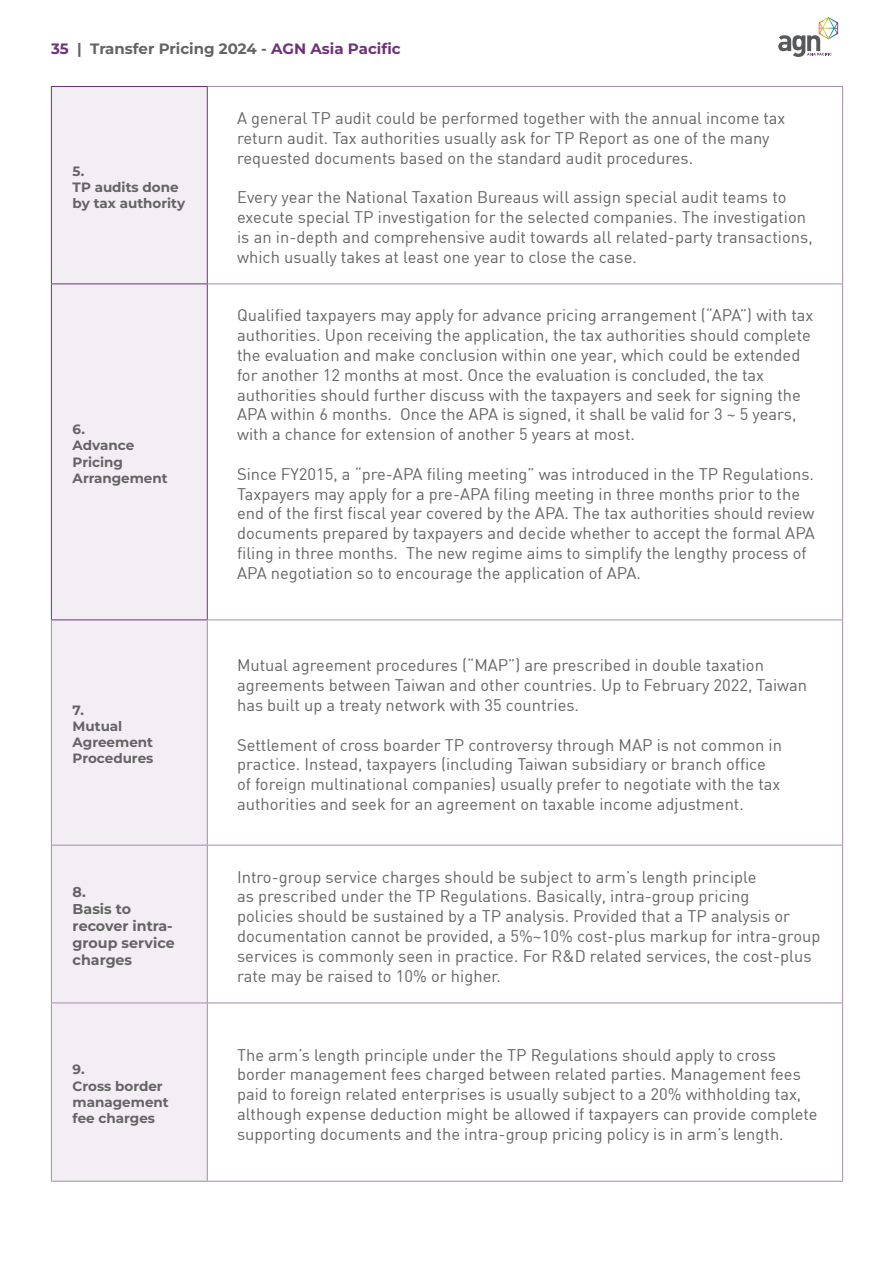
<style>
.page{position:relative;width:893px;height:1263px;background:#fff}
.page>*{position:absolute;margin:0;border:0;box-sizing:border-box;transform-origin:0 0}
.t1{font:16.5px/19.8px "DIN";color:#646464}
.t2{font:700 15px "Montserrat";color:#646464}
.t3{font:700 14.25px/17.1px "Montserrat";color:#646464}
.t4{font:700 13.5px/16.2px "Montserrat";color:#646464}
.s1{color:#6f327a}
</style>
<div class="page">
<svg style="left:778px;top:17px;width:60px;height:40px"></svg>
<div style="left:52px;top:87px;width:155px;height:1094px;background:#f2eef3"></div>
<hr style="left:208px;top:86px;width:635px;height:1px;background:#a989ad">
<hr style="left:842px;top:87px;width:1px;height:196px;background:#a989ad">
<hr style="left:208px;top:283px;width:635px;height:1px;background:#a989ad">
<hr style="left:842px;top:284px;width:1px;height:335px;background:#a989ad">
<hr style="left:207px;top:619px;width:636px;height:1px;background:#a989ad">
<hr style="left:842px;top:620px;width:1px;height:225px;background:#a989ad">
<hr style="left:207px;top:845px;width:636px;height:1px;background:#a989ad">
<hr style="left:842px;top:845px;width:1px;height:157px;background:#a989ad">
<hr style="left:207px;top:1002px;width:636px;height:1px;background:#a989ad">
<hr style="left:842px;top:1003px;width:1px;height:178px;background:#a989ad">
<hr style="left:207px;top:1181px;width:636px;height:1px;background:#a989ad">
<hr style="left:51px;top:86px;width:157px;height:1px;background:#6f327a">
<hr style="left:51px;top:87px;width:1px;height:196px;background:#6f327a">
<hr style="left:207px;top:87px;width:1px;height:196px;background:#6f327a">
<hr style="left:51px;top:283px;width:157px;height:1px;background:#6f327a">
<hr style="left:51px;top:284px;width:1px;height:335px;background:#6f327a">
<hr style="left:207px;top:284px;width:1px;height:335px;background:#6f327a">
<hr style="left:51px;top:619px;width:156px;height:1px;background:#6f327a">
<hr style="left:51px;top:845px;width:1px;height:157px;background:#a989ad">
<hr style="left:207px;top:845px;width:1px;height:157px;background:#a989ad">
<hr style="left:51px;top:620px;width:1px;height:225px;background:#a989ad">
<hr style="left:207px;top:620px;width:1px;height:225px;background:#a989ad">
<hr style="left:51px;top:845px;width:156px;height:1px;background:#a989ad">
<hr style="left:51px;top:1002px;width:156px;height:1px;background:#a989ad">
<hr style="left:51px;top:1003px;width:1px;height:178px;background:#a989ad">
<hr style="left:207px;top:1003px;width:1px;height:178px;background:#a989ad">
<hr style="left:51px;top:1181px;width:156px;height:1px;background:#a989ad">
<p class="t2" style="left:51px;top:39px;width:351px"><span class="s1">35</span> | Transfer Pricing 2024 - <span class="s1">AGN Asia Pacific</span></p>
<p class="t4" style="left:73px;top:162px;width:114px">5.<br>TP audits done by tax authority</p>
<p class="t4" style="left:73px;top:421px;width:97px">6.<br>Advance<br>Pricing<br>Arrangement</p>
<p class="t4" style="left:73px;top:701px;width:82px">7.<br>Mutual<br>Agreement<br>Procedures</p>
<p class="t3" style="left:73px;top:883px;width:104px">8.<br>Basis to recover intra&shy;group service charges</p>
<p class="t4" style="left:73px;top:1061px;width:98px">9.<br>Cross border management fee charges</p>
<p class="t1" style="left:237px;top:108px;width:550px">A general TP audit could be performed together with the annual income tax return audit. Tax authorities usually ask for TP Report as one of the many requested documents based on the standard audit procedures.</p>
<p class="t1" style="left:237px;top:187px;width:577px">Every year the National Taxation Bureaus will assign special audit teams to execute special TP investigation for the selected companies. The investigation is an in-depth and comprehensive audit towards all related-party transactions, which usually takes at least one year to close the case.</p>
<p class="t1" style="left:237px;top:305px;width:578px">Qualified taxpayers may apply for advance pricing arrangement (“APA”) with tax authorities. Upon receiving the application, the tax authorities should complete the evaluation and make conclusion within one year, which could be extended for another 12 months at most. Once the evaluation is concluded, the tax authorities should further discuss with the taxpayers and seek for signing the APA within 6 months. Once the APA is signed, it shall be valid for 3 ~ 5 years, with a chance for extension of another 5 years at most.</p>
<p class="t1" style="left:237px;top:464px;width:579px">Since FY2015, a “pre-APA filing meeting” was introduced in the TP Regulations.<br>Taxpayers may apply for a pre-APA filing meeting in three months prior to the end of the first fiscal year covered by the APA. The tax authorities should review documents prepared by taxpayers and decide whether to accept the formal APA filing in three months. The new regime aims to simplify the lengthy process of APA negotiation so to encourage the application of APA.</p>
<p class="t1" style="left:237px;top:655px;width:572px">Mutual agreement procedures (“MAP”) are prescribed in double taxation agreements between Taiwan and other countries. Up to February 2022, Taiwan has built up a treaty network with 35 countries.</p>
<p class="t1" style="left:237px;top:734px;width:546px">Settlement of cross boarder TP controversy through MAP is not common in practice. Instead, taxpayers (including Taiwan subsidiary or branch office of foreign multinational companies) usually prefer to negotiate with the tax authorities and seek for an agreement on taxable income adjustment.</p>
<p class="t1" style="left:237px;top:866px;width:585px">Intro-group service charges should be subject to arm’s length principle<br>as prescribed under the TP Regulations. Basically, intra-group pricing<br>policies should be sustained by a TP analysis. Provided that a TP analysis or documentation cannot be provided, a 5%~10% cost-plus markup for intra-group services is commonly seen in practice. For R&amp;D related services, the cost-plus rate may be raised to 10% or higher.</p>
<p class="t1" style="left:237px;top:1044px;width:582px">The arm’s length principle under the TP Regulations should apply to cross border management fees charged between related parties. Management fees paid to foreign related enterprises is usually subject to a 20% withholding tax, although expense deduction might be allowed if taxpayers can provide complete supporting documents and the intra-group pricing policy is in arm’s length.</p>
</div>
